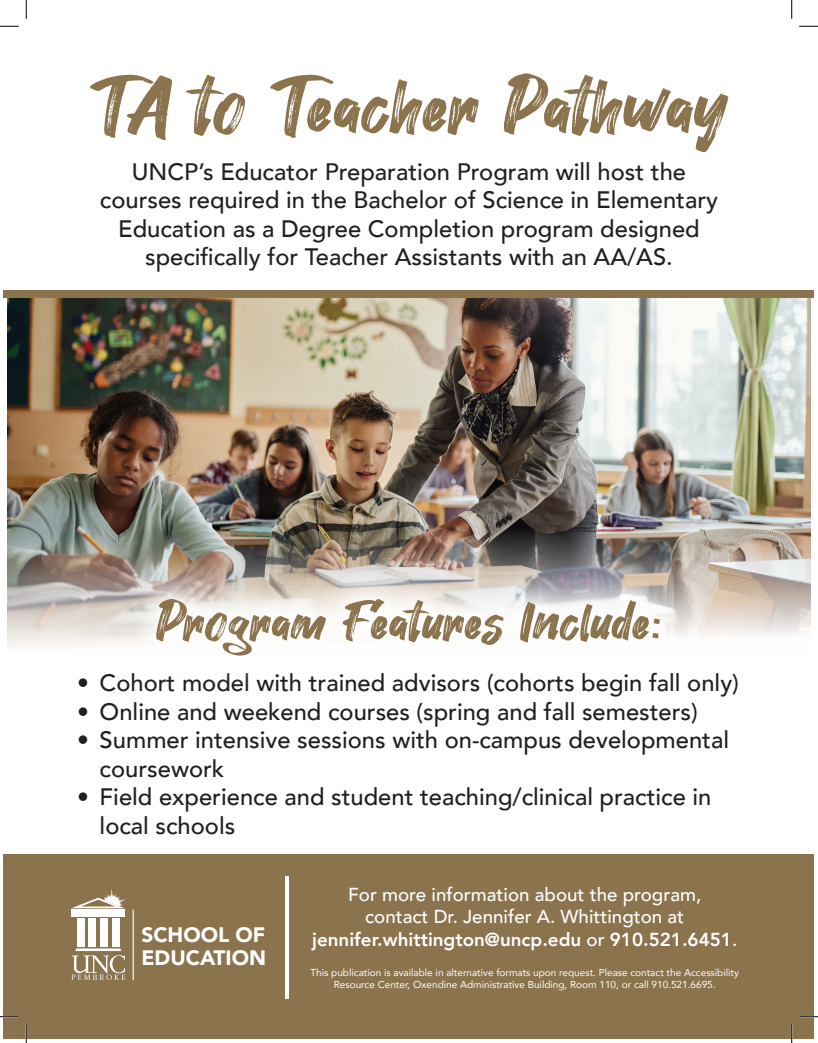
<style>
.page{position:relative;width:818px;height:1043px;background:#fff}
.page>*{position:absolute;margin:0;border:0;box-sizing:border-box;transform-origin:0 0}
.t1{font:81.25px "Hey August";color:#8b734d}
.t2{font:56.25px "Hey August";color:#8b734d}
.t3{font:500 23.75px/28.5px "Avenir";color:#231f20}
.t4{font:900 20.88px "Avenir";color:#fff}
.t5{font:500 18.75px/22.5px "Avenir";color:#fff;text-align:center}
.t6{font:800 18.75px "Avenir";color:#fff}
.t7{font:10px/12px "Avenir";color:#fff;text-align:center}
.s1{font-weight:500}
</style>
<div class="page">
<img style="left:7px;top:298px;width:803px;height:348px">
<div style="left:4px;top:854px;width:810px;height:185px;background:#8b734d"></div>
<svg style="left:125px;top:567px;width:565px;height:79px"></svg>
<div style="left:4px;top:291px;width:810px;height:7px;background:#8b734d"></div>
<div style="left:77px;top:918px;width:7px;height:29px;background:#fff"></div>
<div style="left:89px;top:918px;width:7px;height:29px;background:#fff"></div>
<div style="left:100px;top:918px;width:8px;height:29px;background:#fff"></div>
<div style="left:112px;top:918px;width:7px;height:29px;background:#fff"></div>
<div style="left:71px;top:909px;width:54px;height:8px;background:#fff"></div>
<svg style="left:72px;top:889px;width:53px;height:19px"></svg>
<svg style="left:71px;top:948px;width:54px;height:32px"></svg>
<hr style="left:133px;top:909px;width:1px;height:71px;background:#fff">
<hr style="left:285px;top:876px;width:4px;height:122px;background:#fff">
<svg style="left:0;top:25px;width:19px;height:2px"></svg>
<svg style="left:799px;top:25px;width:19px;height:2px"></svg>
<svg style="left:0;top:1015px;width:19px;height:2px"></svg>
<svg style="left:799px;top:1016px;width:19px;height:1px"></svg>
<svg style="left:25px;top:0;width:2px;height:19px"></svg>
<svg style="left:25px;top:1024px;width:2px;height:18px"></svg>
<svg style="left:791px;top:0;width:1px;height:19px"></svg>
<svg style="left:791px;top:1024px;width:1px;height:18px"></svg>
<h1 class="t1" style="left:90px;top:63px;width:638px">TA to Teacher Pathway</h1>
<p class="t3" style="left:100px;top:156px;width:619px;text-align:center">UNCP’s Educator Preparation Program will host the courses required in the Bachelor of Science in Elementary Education as a Degree Completion program designed specifically for Teacher Assistants with an AA/AS.</p>
<h2 class="t2" style="left:156px;top:591px;width:507px">Program Features Include:</h2>
<p class="t3" style="left:77px;top:667px;width:663px">• Cohort model with trained advisors (cohorts begin fall only)</p>
<p class="t3" style="left:77px;top:695px;width:622px">• Online and weekend courses (spring and fall semesters)</p>
<p class="t3" style="left:100px;top:724px;width:631px;text-indent:-22px">• Summer intensive sessions with on-campus developmental coursework</p>
<p class="t3" style="left:100px;top:781px;width:613px;text-indent:-22px">• Field experience and student teaching/clinical practice in local schools</p>
<p class="t5" style="left:348px;top:882px;width:354px">For more information about the program, contact Dr. Jennifer A. Whittington at</p>
<p class="t4" style="left:141px;top:916px;width:125px">SCHOOL OF</p>
<p class="t6" style="left:312px;top:924px;width:426px">jennifer.whittington@uncp.edu <span class="s1">or</span> 910.521.6451<span class="s1">.</span></p>
<p class="t4" style="left:141px;top:939px;width:126px">EDUCATION</p>
<p class="t7" style="left:310px;top:966px;width:430px">This publication is available in alternative formats upon request. Please contact the Accessibility<br>Resource Center, Oxendine Administrative Building, Room 110, or call 910.521.6695.</p>
</div>
